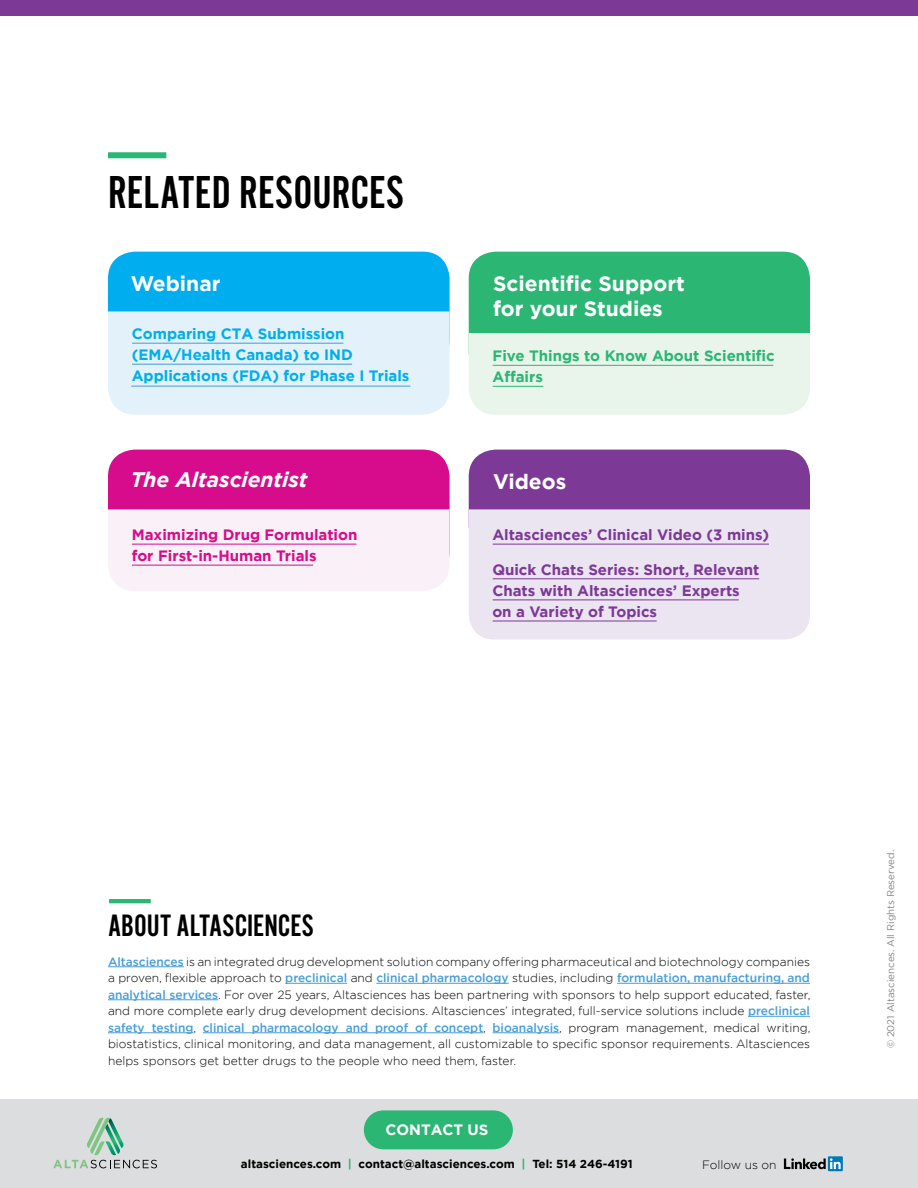
<style>
.page{position:relative;width:918px;height:1188px;background:#fff}
.page>*{position:absolute;margin:0;border:0;box-sizing:border-box;transform-origin:0 0}
.title_H2{font:48px "Alternate Got No 2 D";letter-spacing:.005em;color:#000}
.title_H2-2{font:32.1px "Alternate Got No 2 D";color:#000}
.Emphasis{font:700 21px/25.2px "Gotham";color:#fff}
.Emphasis-2{font:italic 700 21px "Gotham";color:#fff}
.body{font:700 15px/21px "Gotham";color:#7c3996}
.body-2{font:700 15px/21px "Gotham";color:#00afe9}
.body-3{font:700 15px/21px "Gotham";color:#d60c8c}
.body-4{font:700 15px/21px "Gotham";color:#2bb673}
.t1{font:700 15px "Gotham";color:#fff}
.body-5{font:300 12px/16.5px "Gotham";color:#000;text-align:justify}
.t2{font:700 11.7px "Gotham";color:#000}
.t3{font:9.75px "Gotham";color:#808285}
.s1{font-weight:500;color:#459dd7}
.s2{color:#2bb673}
</style>
<div class="page">
<div style="left:0;top:1099px;width:918px;height:89px;background:#dcddde"></div>
<hr style="left:108px;top:966px;width:76px;height:1px;background:#459dd7">
<hr style="left:285px;top:983px;width:62px;height:1px;background:#459dd7">
<hr style="left:376px;top:983px;width:133px;height:1px;background:#459dd7">
<hr style="left:617px;top:983px;width:193px;height:1px;background:#459dd7">
<hr style="left:108px;top:999px;width:110px;height:1px;background:#459dd7">
<hr style="left:748px;top:1016px;width:62px;height:1px;background:#459dd7">
<hr style="left:108px;top:1032px;width:86px;height:1px;background:#459dd7">
<hr style="left:203px;top:1032px;width:280px;height:1px;background:#459dd7">
<hr style="left:493px;top:1032px;width:66px;height:1px;background:#459dd7">
<div style="left:828px;top:1156px;width:15px;height:15px;background:#007bb6"></div>
<svg style="left:784px;top:1158px;width:57px;height:11px"></svg>
<svg style="left:53px;top:1118px;width:104px;height:50px"></svg>
<hr style="left:109px;top:899px;width:42px;height:4px;background:#2bb673">
<div style="left:364px;top:1110px;width:149px;height:39px;background:#2bb673;border-radius:19px"></div>
<div style="left:0;top:0;width:918px;height:15px;background:#7c3996"></div>
<div style="left:108px;top:152px;width:58px;height:6px;background:#2bb673"></div>
<div style="left:108px;top:450px;width:342px;height:128px;background:#d60c8c;border-radius:27px"></div>
<div style="left:108px;top:509px;width:342px;height:82px;background:#f9f1f7"></div>
<hr style="left:132px;top:544px;width:224px;height:1px;background:#d60c8c">
<hr style="left:132px;top:565px;width:181px;height:1px;background:#d60c8c">
<div style="left:469px;top:252px;width:341px;height:127px;background:#2bb673;border-radius:27px"></div>
<div style="left:469px;top:333px;width:341px;height:82px;background:#e9f4eb"></div>
<hr style="left:493px;top:365px;width:280px;height:1px;background:#2bb673">
<hr style="left:493px;top:386px;width:50px;height:1px;background:#2bb673">
<div style="left:469px;top:450px;width:341px;height:103px;background:#7c3996;border-radius:27px"></div>
<div style="left:469px;top:509px;width:341px;height:130px;background:#ebe4f1"></div>
<hr style="left:493px;top:544px;width:276px;height:1px;background:#7c3996">
<hr style="left:493px;top:579px;width:266px;height:1px;background:#7c3996">
<hr style="left:493px;top:600px;width:246px;height:1px;background:#7c3996">
<hr style="left:493px;top:621px;width:164px;height:1px;background:#7c3996">
<div style="left:108px;top:252px;width:342px;height:115px;background:#00aeef;border-radius:27px"></div>
<div style="left:108px;top:311px;width:342px;height:104px;background:#e3f1fb"></div>
<hr style="left:132px;top:343px;width:211px;height:1px;background:#459dd7">
<hr style="left:132px;top:364px;width:220px;height:1px;background:#459dd7">
<hr style="left:131px;top:386px;width:279px;height:1px;background:#459dd7">
<h2 class="title_H2" style="left:108px;top:167px;width:298px">RELATED RESOURCES</h2>
<h3 class="Emphasis" style="left:131px;top:270px;width:91px">Webinar</h3>
<p class="body-2" style="left:132px;top:323px;width:279px">Comparing CTA Submission (EMA/Health Canada) to IND<br>Applications (FDA) for Phase I Trials</p>
<h3 class="Emphasis" style="left:493px;top:270px;width:193px">Scientific Support for your Studies</h3>
<p class="body-4" style="left:493px;top:345px;width:284px">Five Things to Know About Scientific<br>Affairs</p>
<h3 class="Emphasis-2" style="left:131px;top:466px;width:178px">The Altascientist</h3>
<h3 class="Emphasis" style="left:493px;top:469px;width:75px">Videos</h3>
<p class="body-3" style="left:132px;top:524px;width:227px">Maximizing Drug Formulation for First-in-Human Trials</p>
<p class="body" style="left:492px;top:524px;width:278px">Altasciences’ Clinical Video (3 mins)</p>
<p class="body" style="left:492px;top:559px;width:269px">Quick Chats Series: Short, Relevant<br>Chats with Altasciences’ Experts on a Variety of Topics</p>
<h2 class="title_H2-2" style="left:108px;top:908px;width:207px">ABOUT ALTASCIENCES</h2>
<p class="body-5" style="left:108px;top:953px;width:704px"><span class="s1">Altasciences</span> is an integrated drug development solution company offering pharmaceutical and biotechnology companies a proven, flexible approach to <span class="s1">preclinical</span> and <span class="s1">clinical pharmacology</span> studies, including <span class="s1">formulation, manufacturing, and analytical services</span>. For over 25 years, Altasciences has been partnering with sponsors to help support educated, faster, and more complete early drug development decisions. Altasciences’ integrated, full-service solutions include <span class="s1">preclinical safety testing</span>, <span class="s1">clinical pharmacology and proof of concept</span>, <span class="s1">bioanalysis</span>, program management, medical writing, biostatistics, clinical monitoring, and data management, all customizable to specific sponsor requirements. Altasciences helps sponsors get better drugs to the people who need them, faster.</p>
<p class="t1" style="left:385px;top:1120px;width:105px">CONTACT US</p>
<p class="t2" style="left:241px;top:1157px;width:393px">altasciences.com <span class="s2">|</span> contact@altasciences.com <span class="s2">|</span> Tel: 514 246-4191</p>
<p class="body-5" style="left:702px;top:1156px;width:76px">Follow us on</p>
<p class="t3" style="left:884px;top:1048px;width:200px;rotate:-90deg">© 2021 Altasciences. All Rights Reserved.</p>
</div>
